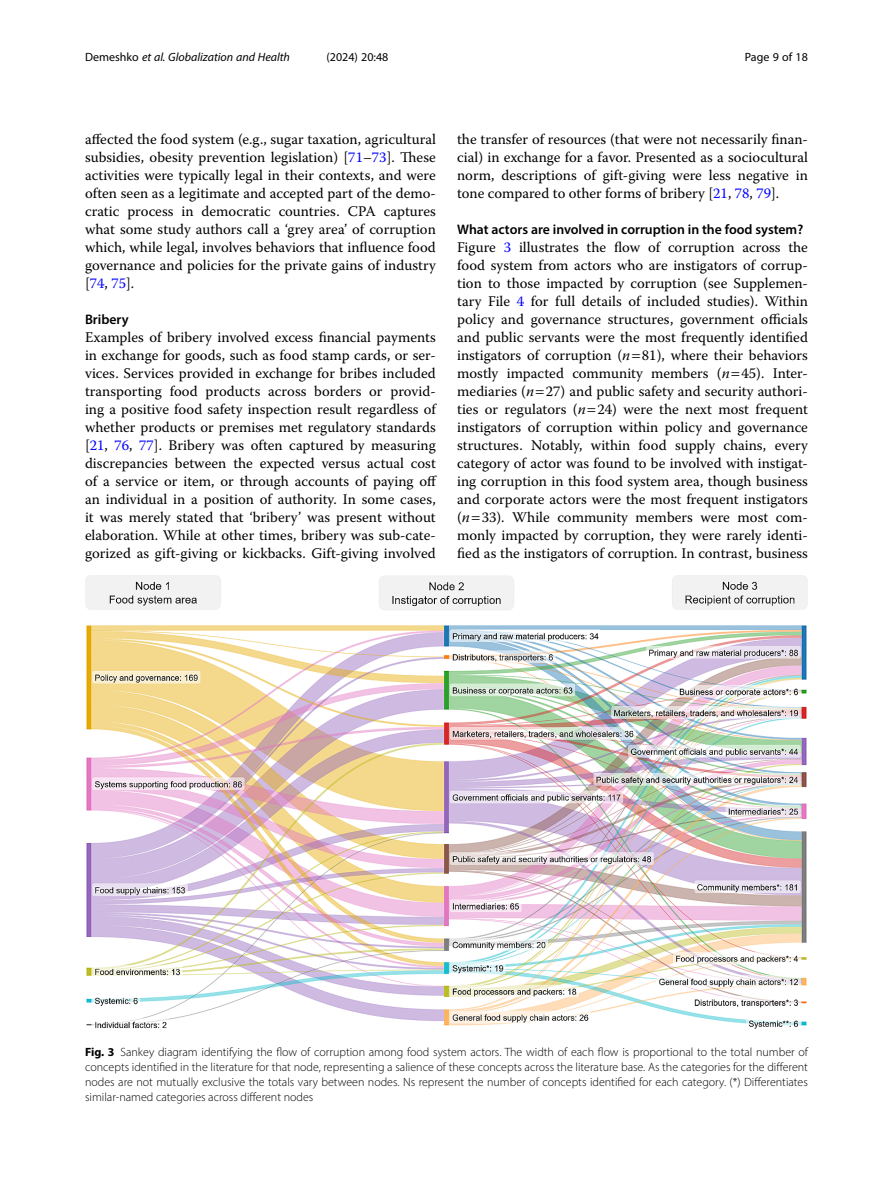
<style>
.page{position:relative;width:893px;height:1191px;background:#fff}
.page>*{position:absolute;margin:0;border:0;box-sizing:border-box;transform-origin:0 0}
.Body_Text{font:14.7px/18px "Warnock Pro";color:#000;text-align:justify}
.Head_2{font:600 13.8px "Myriad Pro";color:#000}
.Figure_Caption{font:300 12px/15px "Myriad Pro";color:#000;text-align:justify}
.t1{font:italic 12px "Myriad Pro";color:#000}
.t2{font:12px "Myriad Pro";color:#000}
.s1{font-style:normal}
.s2{color:#00f}
.s3{font-style:italic}
.s4{font-weight:700}
</style>
<div class="page">
<img style="left:85px;top:576px;width:723px;height:453px">
<p class="t1" style="left:85px;top:50px;width:206px"><span class="s1">Demeshko</span> et al. Globalization and Health</p>
<p class="t2" style="left:326px;top:50px;width:63px">(2024) 20:48</p>
<p class="t2" style="left:745px;top:50px;width:65px">Page 9 of 18</p>
<p class="Body_Text" style="left:85px;top:130px;width:352px">affected the food system (e.g., sugar taxation, agricultural subsidies, obesity prevention legislation) [<span class="s2">71</span>–<span class="s2">73</span>]. These activities were typically legal in their contexts, and were often seen as a legitimate and accepted part of the demo&shy;cratic process in democratic countries. CPA captures what some study authors call a ‘grey area’ of corruption which, while legal, involves behaviors that influence food governance and policies for the private gains of industry [<span class="s2">74</span>, <span class="s2">75</span>].</p>
<p class="Head_2" style="left:85px;top:311px;width:45px">Bribery</p>
<p class="Body_Text" style="left:85px;top:328px;width:353px">Examples of bribery involved excess financial payments in exchange for goods, such as food stamp cards, or ser&shy;vices. Services provided in exchange for bribes included transporting food products across borders or provid&shy;ing a positive food safety inspection result regardless of whether products or premises met regulatory standards [<span class="s2">21</span>, <span class="s2">76</span>, <span class="s2">77</span>]. Bribery was often captured by measuring discrepancies between the expected versus actual cost of a service or item, or through accounts of paying off an individual in a position of authority. In some cases, it was merely stated that ‘bribery’ was present without elaboration. While at other times, bribery was sub-cate&shy;gorized as gift-giving or kickbacks. Gift-giving involved</p>
<p class="Body_Text" style="left:457px;top:130px;width:352px">the transfer of resources (that were not necessarily finan&shy;cial) in exchange for a favor. Presented as a sociocultural norm, descriptions of gift-giving were less negative in tone compared to other forms of bribery [<span class="s2">21</span>, <span class="s2">78</span>, <span class="s2">79</span>].</p>
<p class="Head_2" style="left:457px;top:221px;width:348px">What actors are involved in corruption in the food system?</p>
<p class="Body_Text" style="left:457px;top:238px;width:352px">Figure <span class="s2">3</span> illustrates the flow of corruption across the food system from actors who are instigators of corrup&shy;tion to those impacted by corruption (see Supplemen&shy;tary File <span class="s2">4</span> for full details of included studies). Within policy and governance structures, government officials and public servants were the most frequently identified instigators of corruption (<span class="s3">n</span> 81), where their behaviors mostly impacted community members (<span class="s3">n</span> 45). Inter&shy;mediaries (<span class="s3">n</span> 27) and public safety and security authori&shy;ties or regulators (<span class="s3">n</span> 24) were the next most frequent instigators of corruption within policy and governance structures. Notably, within food supply chains, every category of actor was found to be involved with instigat&shy;ing corruption in this food system area, though business and corporate actors were the most frequent instigators (<span class="s3">n</span> 33). While community members were most com&shy;monly impacted by corruption, they were rarely identi&shy;fied as the instigators of corruption. In contrast, business</p>
<p class="Figure_Caption" style="left:85px;top:1044px;width:724px"><span class="s4">Fig. 3</span> Sankey diagram identifying the flow of corruption among food system actors. The width of each flow is proportional to the total number of concepts identified in the literature for that node, representing a salience of these concepts across the literature base. As the categories for the different nodes are not mutually exclusive the totals vary between nodes. Ns represent the number of concepts identified for each category. (*) Differentiates similar-named categories across different nodes</p>
</div>
